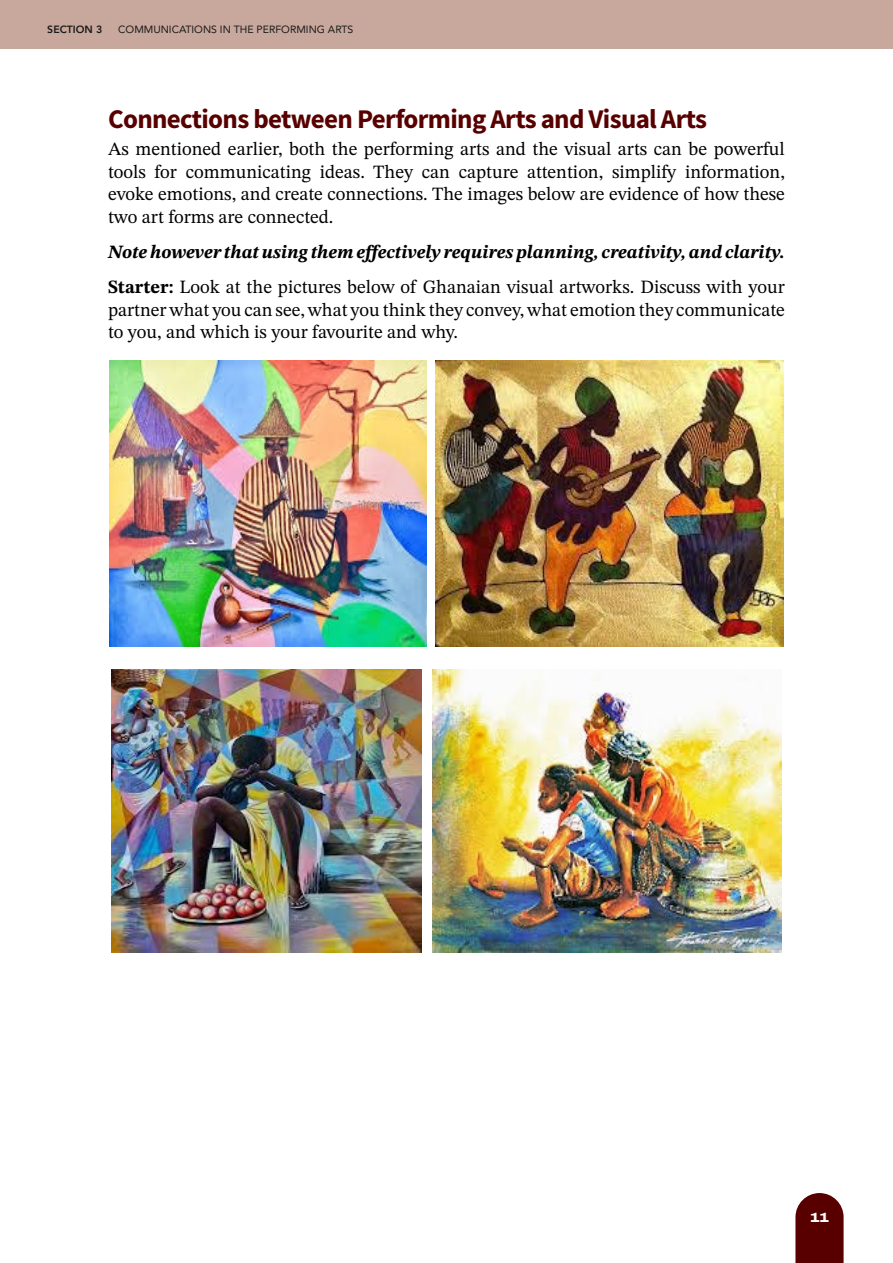
<style>
.page{position:relative;width:893px;height:1263px;background:#fff}
.page>*{position:absolute;margin:0;border:0;box-sizing:border-box;transform-origin:0 0}
.Heading_3{font:700 27px "Source Sans Pro";letter-spacing:-.025em;color:#580000}
.Body{font:18.75px/22.5px "STIX Two Text";color:#000;text-align:justify}
.Body-2{font:italic 700 18.75px "STIX Two Text";color:#000}
.t1{font:800 13.5px "Archivo Expanded";color:#fff}
.t2{font:10.5px "Avenir";color:#1a1a1a}
.t3{font:800 10.5px "Avenir";color:#1a1a1a}
.s1{font-weight:700}
</style>
<div class="page">
<div style="left:0;top:0;width:893px;height:49px;background:#c8a89d"></div>
<svg style="left:795px;top:1193px;width:49px;height:70px;background:#671717"></svg>
<img style="left:110px;top:360px;width:316px;height:287px">
<img style="left:436px;top:360px;width:347px;height:287px">
<img style="left:111px;top:669px;width:311px;height:283px">
<img style="left:433px;top:669px;width:349px;height:283px">
<p class="t3" style="left:47px;top:21px;width:57px">SECTION 3</p>
<p class="t2" style="left:118px;top:21px;width:237px">COMMUNICATIONS IN THE PERFORMING ARTS</p>
<p class="Heading_3" style="left:108px;top:101px;width:601px">Connections between Performing Arts and Visual Arts</p>
<p class="Body" style="left:108px;top:137px;width:678px">As mentioned earlier, both the performing arts and the visual arts can be powerful tools for communicating ideas. They can capture attention, simplify information, evoke emotions, and create connections. The images below are evidence of how these two art forms are connected.</p>
<p class="Body-2" style="left:108px;top:238px;width:678px">Note however that using them effectively requires planning, creativity, and clarity.</p>
<p class="Body" style="left:108px;top:275px;width:678px"><span class="s1">Starter:</span> Look at the pictures below of Ghanaian visual artworks. Discuss with your partner what you can see, what you think they convey, what emotion they communicate to you, and which is your favourite and why.</p>
<p class="t1" style="left:810px;top:1207px;width:20px">11</p>
</div>
